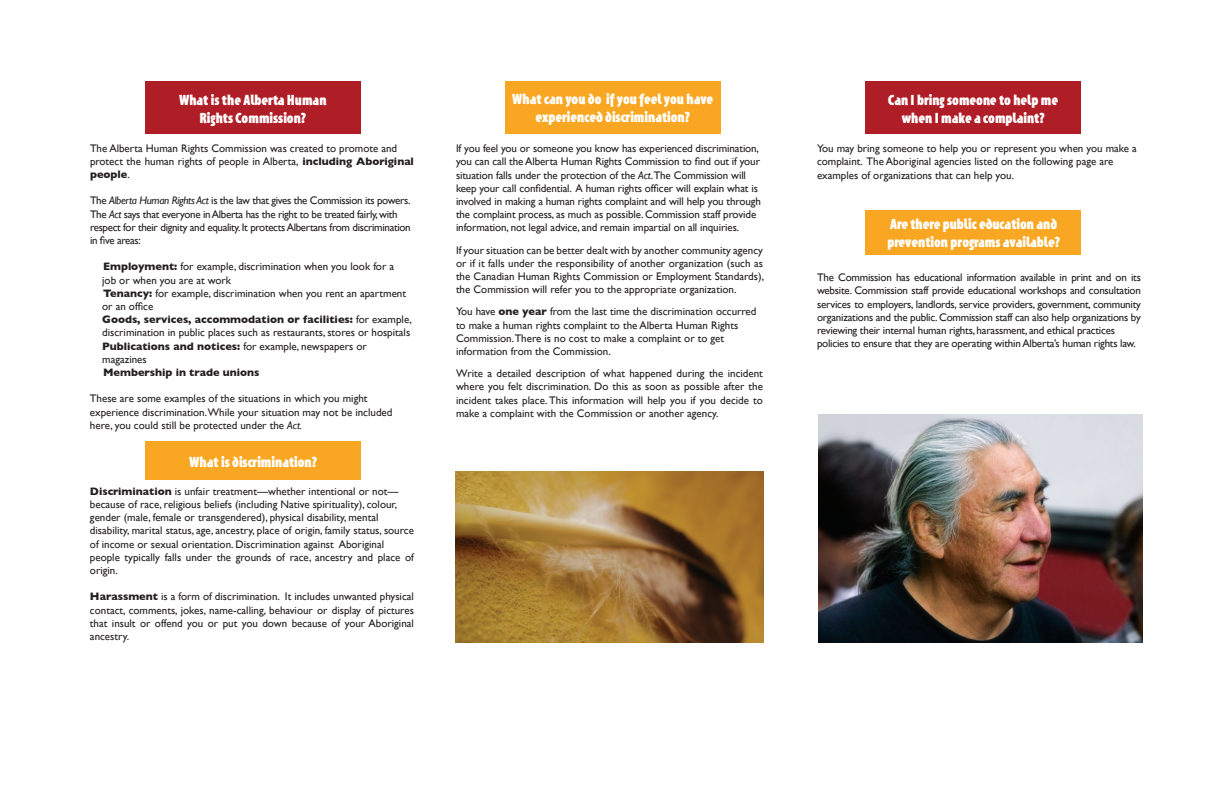
<style>
.page{position:relative;width:1224px;height:792px;background:#fff}
.page>*{position:absolute;margin:0;border:0;box-sizing:border-box;transform-origin:0 0}
.t1{font:900 condensed 15px/18px "Santana";color:#fff;text-align:center}
.t2{font:11px/13.2px "Gill Sans";color:#231f20}
.t3{font:11px/13.2px "Gill Sans";letter-spacing:-.02em;color:#231f20}
.t4{font:11px/13.2px "Gill Sans";letter-spacing:-.03em;color:#231f20}
.t5{font:700 11px "Gill Sans";color:#231f20}
.s1{font-weight:700}
.s2{font-style:italic}
</style>
<div class="page">
<div style="left:146px;top:81px;width:215px;height:53px;background:#af1d26"></div>
<div style="left:146px;top:441px;width:215px;height:39px;background:#f9a722"></div>
<img style="left:456px;top:471px;width:307px;height:171px">
<div style="left:505px;top:81px;width:215px;height:53px;background:#f9a722"></div>
<img style="left:818px;top:414px;width:325px;height:228px">
<div style="left:866px;top:81px;width:215px;height:53px;background:#af1d26"></div>
<div style="left:865px;top:210px;width:215px;height:45px;background:#f9a722"></div>
<h1 class="t1" style="left:179px;top:92px;width:149px">What is the Alberta Human<br>Rights Commission?</h1>
<p class="t2" style="left:90px;top:141px;width:325px">The Alberta Human Rights Commission was created to promote and protect the human rights of people in Alberta, <span class="s1">including Aboriginal people</span>.</p>
<p class="t4" style="left:90px;top:194px;width:322px">The <span class="s2">Alberta Human Rights Act</span> is the law that gives the Commission its powers.<br>The <span class="s2">Act</span> says that everyone in Alberta has the right to be treated fairly, with respect for their dignity and equality. It protects Albertans from discrimination in five areas:</p>
<p class="t2" style="left:102px;top:260px;width:311px"><span class="s1">Employment:</span> for example, discrimination when you look for a<br>job or when you are at work<br><span class="s1">Tenancy:</span> for example, discrimination when you rent an apartment or an office<br><span class="s1">Goods, services, accommodation or facilities:</span> for example, discrimination in public places such as restaurants, stores or hospitals <span class="s1">Publications and notices:</span> for example, newspapers or magazines</p>
<p class="t5" style="left:103px;top:366px;width:158px">Membership in trade unions</p>
<p class="t2" style="left:90px;top:392px;width:304px">These are some examples of the situations in which you might experience discrimination.While your situation may not be included here, you could still be protected under the <span class="s2">Act.</span></p>
<h1 class="t1" style="left:189px;top:454px;width:129px">What is discrimination?</h1>
<p class="t2" style="left:90px;top:484px;width:326px"><span class="s1">Discrimination</span> is unfair treatment—whether intentional or not— because of race, religious beliefs (including Native spirituality), colour, gender (male, female or transgendered), physical disability, mental disability, marital status, age, ancestry, place of origin, family status, source of income or sexual orientation. Discrimination against Aboriginal people typically falls under the grounds of race, ancestry and place of origin.</p>
<p class="t2" style="left:90px;top:590px;width:326px;text-align:justify"><span class="s1">Harassment</span> is a form of discrimination. It includes unwanted physical contact, comments, jokes, name-calling, behaviour or display of pictures that insult or offend you or put you down because of your Aboriginal ancestry.</p>
<h1 class="t1" style="left:512px;top:91px;width:202px">What can you do if you feel you have experienced discrimination?</h1>
<p class="t2" style="left:456px;top:142px;width:307px">If you feel you or someone you know has experienced discrimination, you can call the Alberta Human Rights Commission to find out if your situation falls under the protection of the <span class="s2">Act</span>.The Commission will keep your call confidential. A human rights officer will explain what is involved in making a human rights complaint and will help you through the complaint process, as much as possible. Commission staff provide information, not legal advice, and remain impartial on all inquiries.</p>
<p class="t2" style="left:456px;top:243px;width:310px;text-align:justify">If your situation can be better dealt with by another community agency or if it falls under the responsibility of another organization (such as the Canadian Human Rights Commission or Employment Standards), the Commission will refer you to the appropriate organization.</p>
<p class="t2" style="left:456px;top:305px;width:302px">You have <span class="s1">one year</span> from the last time the discrimination occurred to make a human rights complaint to the Alberta Human Rights Commission.There is no cost to make a complaint or to get information from the Commission.</p>
<p class="t2" style="left:456px;top:367px;width:308px;text-align:justify">Write a detailed description of what happened during the incident where you felt discrimination. Do this as soon as possible after the incident takes place. This information will help you if you decide to make a complaint with the Commission or another agency.</p>
<h1 class="t1" style="left:888px;top:91px;width:171px">Can I bring someone to help me when I make a complaint?</h1>
<p class="t2" style="left:817px;top:142px;width:321px">You may bring someone to help you or represent you when you make a complaint. The Aboriginal agencies listed on the following page are examples of organizations that can help you.</p>
<h1 class="t1" style="left:887px;top:216px;width:174px;text-align:left">Are there public education and prevention programs available?</h1>
<p class="t3" style="left:817px;top:271px;width:326px">The Commission has educational information available in print and on its website. Commission staff provide educational workshops and consultation services to employers, landlords, service providers, government, community organizations and the public. Commission staff can also help organizations by reviewing their internal human rights, harassment, and ethical practices policies to ensure that they are operating within Alberta’s human rights law.</p>
</div>
